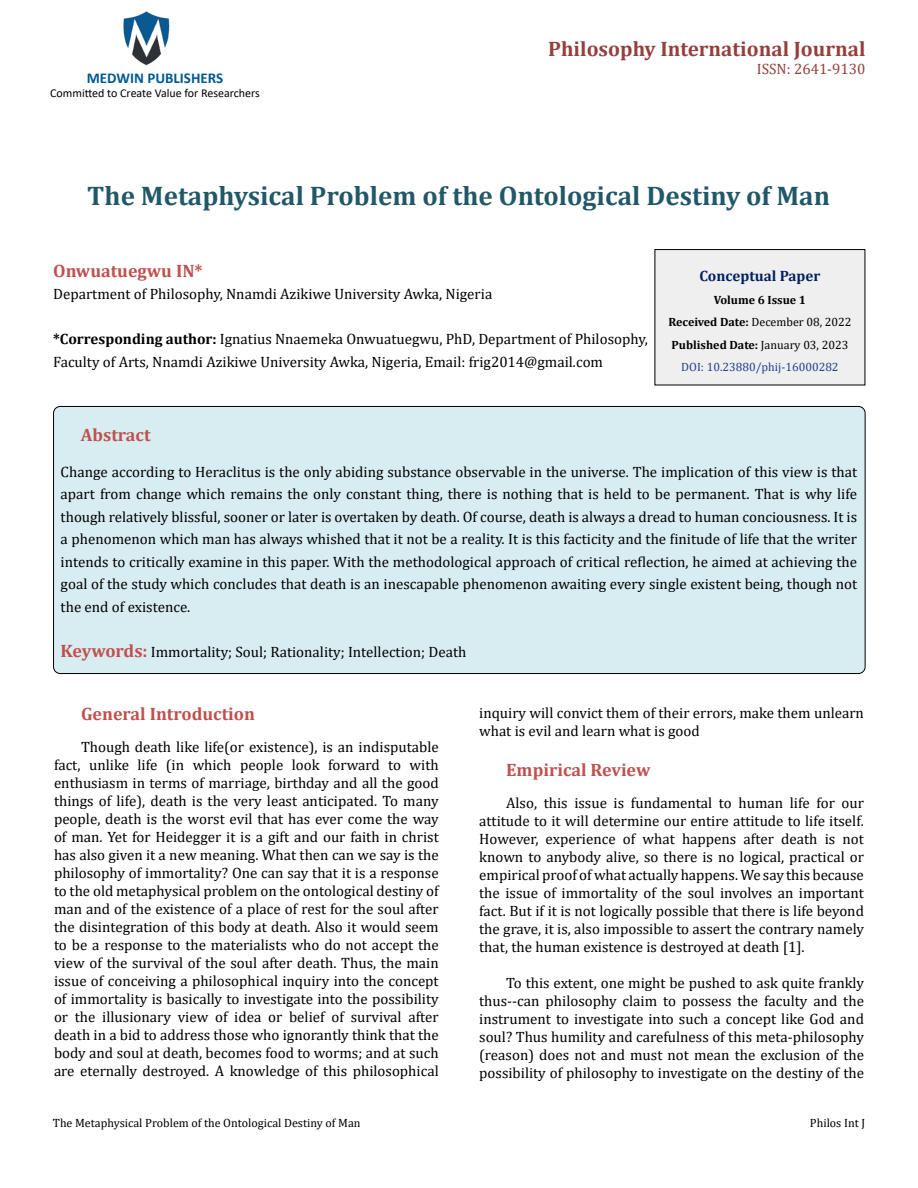
<style>
.page{position:relative;width:918px;height:1188px;background:#fff}
.page>*{position:absolute;margin:0;border:0;box-sizing:border-box;transform-origin:0 0}
.t1{font:700 27px "Cambria";color:#215868}
.t2{font:700 21px "Cambria";color:#953f3c}
.t3{font:700 18px "Cambria";color:#c0504d}
.t4{font:15px/18px "Cambria";color:#000;text-align:justify}
.t5{font:700 15px "Calibri";color:#005991}
.t6{font:700 15px "Cambria";color:#002060}
.t7{font:15px "Cambria";color:#953f3c}
.t8{font:700 12px/22.5px "Cambria";color:#000;text-align:center}
.t9{font:12px "Cambria";color:#000}
.t10{font:12px "Calibri";color:#000}
.s1{font-weight:700}
.s2{font-weight:400}
.s3{font-weight:400;color:#25408f}
.s4{font-weight:700;font-size:18px;color:#c0504d}
</style>
<div class="page">
<img style="left:123px;top:11px;width:47px;height:55px">
<div style="left:655px;top:250px;width:210px;height:135px;background:#efefef"></div>
<div style="left:655px;top:249px;width:210px;height:136px;border:1px solid #000"></div>
<div style="left:54px;top:406px;width:811px;height:268px;background:#d8edf2;border-radius:7px"></div>
<p class="t5" style="left:87px;top:67px;width:138px">MEDWIN PUBLISHERS</p>
<p class="t10" style="left:50px;top:85px;width:211px">Committed to Create Value for Researchers</p>
<h2 class="t2" style="left:548px;top:34px;width:319px">Philosophy International Journal</h2>
<p class="t7" style="left:757px;top:60px;width:110px">ISSN: 2641-9130</p>
<h1 class="t1" style="left:87px;top:176px;width:744px">The Metaphysical Problem of the Ontological Destiny of Man</h1>
<p class="t3" style="left:53px;top:258px;width:151px">Onwuatuegwu IN*</p>
<p class="t4" style="left:53px;top:285px;width:441px">Department of Philosophy, Nnamdi Azikiwe University Awka, Nigeria</p>
<p class="t4" style="left:53px;top:328px;width:596px;line-height:22.5px"><span class="s1">*Corresponding author:</span> Ignatius Nnaemeka Onwuatuegwu, PhD, Department of Philosophy,<br>Faculty of Arts, Nnamdi Azikiwe University Awka, Nigeria, Email: frig2014@gmail.com</p>
<p class="t6" style="left:699px;top:265px;width:123px">Conceptual Paper</p>
<p class="t8" style="left:668px;top:288px;width:185px">Volume 6 Issue 1<br>Received Date: <span class="s2">December 08, 2022<br></span>Published Date: <span class="s2">January 03, 2023<br></span><span class="s3">DOI: 10.23880/phij-16000282</span></p>
<p class="t3" style="left:81px;top:422px;width:71px">Abstract</p>
<p class="t4" style="left:61px;top:461px;width:798px;line-height:22.5px">Change according to Heraclitus is the only abiding substance observable in the universe. The implication of this view is that apart from change which remains the only constant thing, there is nothing that is held to be permanent. That is why life though relatively blissful, sooner or later is overtaken by death. Of course, death is always a dread to human conciousness. It is a phenomenon which man has always whished that it not be a reality. It is this facticity and the finitude of life that the writer intends to critically examine in this paper. With the methodological approach of critical reflection, he aimed at achieving the goal of the study which concludes that death is an inescapable phenomenon awaiting every single existent being, though not the end of existence.</p>
<p class="t4" style="left:61px;top:643px;width:407px"><span class="s4">Keywords:</span> Immortality; Soul; Rationality; Intellection; Death</p>
<p class="t3" style="left:81px;top:701px;width:176px">General Introduction</p>
<p class="t4" style="left:54px;top:738px;width:386px;text-indent:27px">Though death like life(or existence), is an indisputable fact, unlike life (in which people look forward to with enthusiasm in terms of marriage, birthday and all the good things of life), death is the very least anticipated. To many people, death is the worst evil that has ever come the way of man. Yet for Heidegger it is a gift and our faith in christ has also given it a new meaning. What then can we say is the philosophy of immortality? One can say that it is a response to the old metaphysical problem on the ontological destiny of man and of the existence of a place of rest for the soul after the disintegration of this body at death. Also it would seem to be a response to the materialists who do not accept the view of the survival of the soul after death. Thus, the main issue of conceiving a philosophical inquiry into the concept of immortality is basically to investigate into the possibility or the illusionary view of idea or belief of survival after death in a bid to address those who ignorantly think that the body and soul at death, becomes food to worms; and at such are eternally destroyed. A knowledge of this philosophical</p>
<p class="t4" style="left:479px;top:704px;width:386px">inquiry will convict them of their errors, make them unlearn what is evil and learn what is good</p>
<p class="t3" style="left:506px;top:758px;width:146px">Empirical Review</p>
<p class="t4" style="left:479px;top:794px;width:386px;text-indent:27px">Also, this issue is fundamental to human life for our attitude to it will determine our entire attitude to life itself.<br>However, experience of what happens after death is not known to anybody alive, so there is no logical, practical or empirical proof of what actually happens. We say this because the issue of immortality of the soul involves an important fact. But if it is not logically possible that there is life beyond the grave, it is, also impossible to assert the contrary namely that, the human existence is destroyed at death [1].</p>
<p class="t4" style="left:479px;top:974px;width:386px;text-indent:27px">To this extent, one might be pushed to ask quite frankly thus--can philosophy claim to possess the faculty and the instrument to investigate into such a concept like God and soul? Thus humility and carefulness of this meta-philosophy (reason) does not and must not mean the exclusion of the possibility of philosophy to investigate on the destiny of the</p>
<p class="t9" style="left:53px;top:1116px;width:309px">The Metaphysical Problem of the Ontological Destiny of Man</p>
<p class="t9" style="left:810px;top:1116px;width:57px">Philos Int J</p>
</div>
